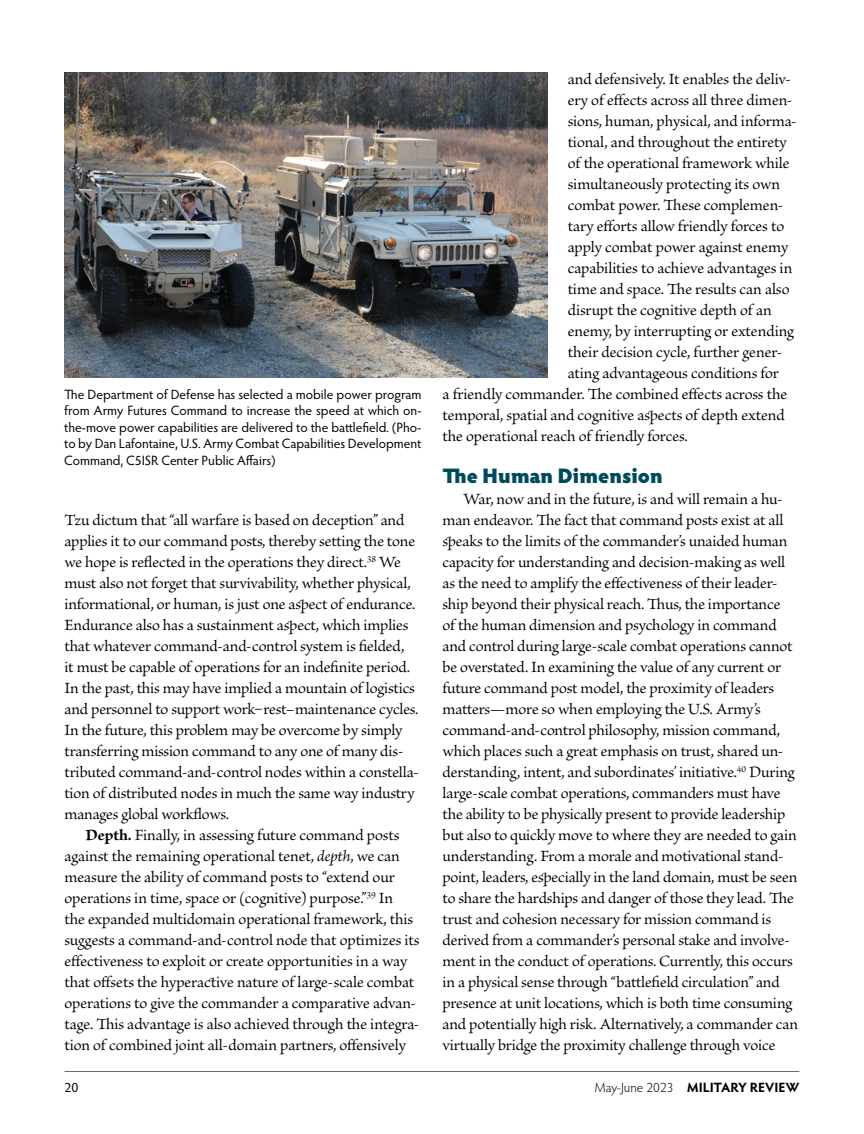
<style>
.page{position:relative;width:864px;height:1134px;background:#fff}
.page>*{position:absolute;margin:0;border:0;box-sizing:border-box;transform-origin:0 0}
.subhead__H3{font:900 21px "Hypatia Sans Pro";color:#004a5d}
.body-inline-subhead{font:16.5px/21px "Brioso Pro";letter-spacing:-.01em;color:#000}
.body__-15{font:16.5px/21px "Brioso Pro";letter-spacing:-.015em;color:#000}
.cutline{font:13.5px/16.5px "Hypatia Sans Pro";color:#000;text-align:justify}
.t1{font:700 13.5px "Hypatia Sans Pro";letter-spacing:-.005em;color:#000}
.s1{font-weight:700}
.s2{font-style:italic}
.s3{font-weight:300}
</style>
<div class="page">
<img style="left:64px;top:73px;width:484px;height:305px">
<hr style="left:65px;top:1071px;width:734px;height:1px;background:#58595b">
<p class="cutline" style="left:64px;top:386px;width:359px">The Department of Defense has selected a mobile power program from Army Futures Command to increase the speed at which on&shy;the-move power capabilities are delivered to the battlefield. (Pho&shy;to by Dan Lafontaine, U.S. Army Combat Capabilities Development Command, C5ISR Center Public Affairs)</p>
<p class="body-inline-subhead" style="left:64px;top:510px;width:356px">Tzu dictum that “all warfare is based on deception” and applies it to our command posts, thereby setting the tone we hope is reflected in the operations they direct.<sup>38</sup> We must also not forget that survivability, whether physical, informational, or human, is just one aspect of endurance.<br>Endurance also has a sustainment aspect, which implies that whatever command-and-control system is fielded,<br>it must be capable of operations for an indefinite period.<br>In the past, this may have implied a mountain of logistics and personnel to support work–rest–maintenance cycles.<br>In the future, this problem may be overcome by simply transferring mission command to any one of many dis&shy;tributed command-and-control nodes within a constella&shy;tion of distributed nodes in much the same way industry manages global workflows.</p>
<p class="body-inline-subhead" style="left:65px;top:825px;width:357px;text-indent:21px"><span class="s1">Depth.</span> Finally, in assessing future command posts against the remaining operational tenet, <span class="s2">depth</span>, we can measure the ability of command posts to “extend our operations in time, space or (cognitive) purpose.”<sup>39</sup> In<br>the expanded multidomain operational framework, this suggests a command-and-control node that optimizes its effectiveness to exploit or create opportunities in a way that offsets the hyperactive nature of large-scale combat operations to give the commander a comparative advan&shy;tage. This advantage is also achieved through the integra&shy;tion of combined joint all-domain partners, offensively</p>
<p class="body-inline-subhead" style="left:568px;top:69px;width:225px">and defensively. It enables the deliv-</p>
<p class="body-inline-subhead" style="left:568px;top:90px;width:226px">ery of effects across all three dimen-</p>
<p class="body-inline-subhead" style="left:568px;top:111px;width:231px">sions, human, physical, and informa-</p>
<p class="body-inline-subhead" style="left:568px;top:132px;width:221px">tional, and throughout the entirety</p>
<p class="body-inline-subhead" style="left:568px;top:153px;width:223px">of the operational framework while</p>
<p class="body-inline-subhead" style="left:568px;top:174px;width:214px">simultaneously protecting its own</p>
<p class="body-inline-subhead" style="left:568px;top:195px;width:217px">combat power. These complemen-</p>
<p class="body-inline-subhead" style="left:568px;top:216px;width:218px">tary efforts allow friendly forces to</p>
<p class="body-inline-subhead" style="left:568px;top:237px;width:222px">apply combat power against enemy</p>
<p class="body-inline-subhead" style="left:568px;top:258px;width:226px">capabilities to achieve advantages in</p>
<p class="body-inline-subhead" style="left:568px;top:279px;width:223px">time and space. The results can also</p>
<p class="body-inline-subhead" style="left:568px;top:300px;width:206px">disrupt the cognitive depth of an</p>
<p class="body-inline-subhead" style="left:568px;top:321px;width:228px">enemy, by interrupting or extending</p>
<p class="body-inline-subhead" style="left:568px;top:342px;width:216px">their decision cycle, further gener-</p>
<p class="body-inline-subhead" style="left:568px;top:363px;width:213px">ating advantageous conditions for</p>
<p class="body-inline-subhead" style="left:443px;top:384px;width:346px">a friendly commander. The combined effects across the</p>
<p class="body-inline-subhead" style="left:443px;top:405px;width:344px">temporal, spatial and cognitive aspects of depth extend</p>
<p class="body-inline-subhead" style="left:443px;top:426px;width:247px">the operational reach of friendly forces.</p>
<h2 class="subhead__H3" style="left:442px;top:460px;width:222px">The Human Dimension</h2>
<p class="body__-15" style="left:443px;top:489px;width:357px;text-indent:21px">War, now and in the future, is and will remain a hu&shy;man endeavor. The fact that command posts exist at all speaks to the limits of the commander’s unaided human capacity for understanding and decision-making as well as the need to amplify the effectiveness of their leader&shy;ship beyond their physical reach. Thus, the importance<br>of the human dimension and psychology in command and control during large-scale combat operations cannot be overstated. In examining the value of any current or future command post model, the proximity of leaders matters—more so when employing the U.S. Army’s command-and-control philosophy, mission command, which places such a great emphasis on trust, shared un&shy;derstanding, intent, and subordinates’ initiative.<sup>40</sup> During large-scale combat operations, commanders must have the ability to be physically present to provide leadership but also to quickly move to where they are needed to gain understanding. From a morale and motivational stand&shy;point, leaders, especially in the land domain, must be seen to share the hardships and danger of those they lead. The trust and cohesion necessary for mission command is derived from a commander’s personal stake and involve&shy;ment in the conduct of operations. Currently, this occurs in a physical sense through “battlefield circulation” and presence at unit locations, which is both time consuming and potentially high risk. Alternatively, a commander can virtually bridge the proximity challenge through voice</p>
<p class="cutline" style="left:64px;top:1079px;width:15px">20</p>
<p class="t1" style="left:595px;top:1078px;width:206px"><span class="s3">May-June 2023</span> MILITARY REVIEW</p>
</div>
